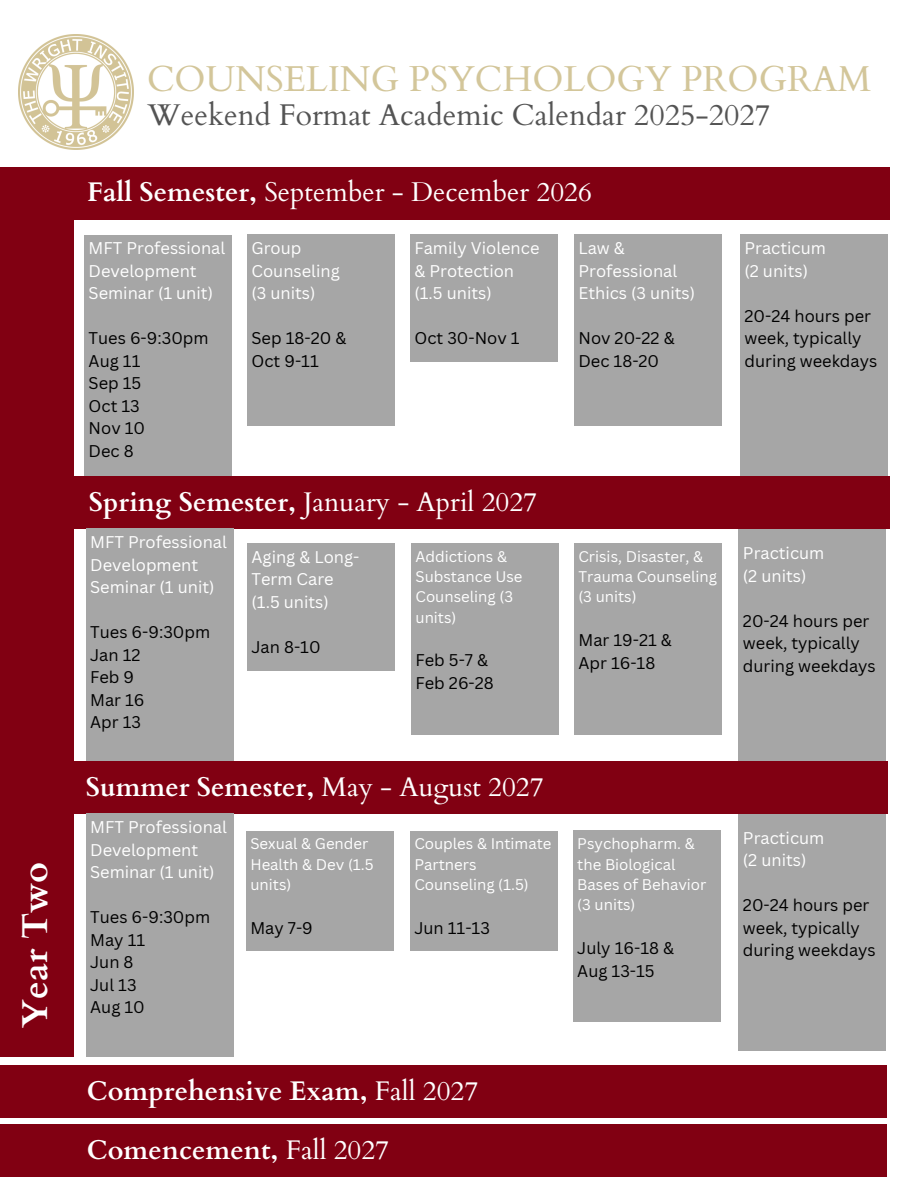
<style>
.page{position:relative;width:918px;height:1188px;background:#fff}
.page>*{position:absolute;margin:0;border:0;box-sizing:border-box;transform-origin:0 0}
.t1{font:36px "Cardo";color:#d3c69a}
.t2{font:700 36px "Cardo";color:#fff}
.t3{font:30px "Cardo";color:#545454}
.t4{font:700 27px "Cardo";color:#fff}
.t5{font:27px "Cardo";color:#fff}
.t6{font:16.5px/22.5px "Canva Sans";color:#000}
.t7{font:16.5px/22.5px "Canva Sans";color:#fff}
.t8{font:15px/20.2px "Canva Sans";color:#fff}
.s1{font-weight:700}
.s2{font-weight:400}
</style>
<div class="page">
<img style="left:19px;top:34px;width:114px;height:115px">
<div style="left:0;top:168px;width:73px;height:889px;background:#810012"></div>
<div style="left:66px;top:168px;width:823px;height:52px;background:#810012"></div>
<div style="left:740px;top:235px;width:148px;height:251px;background:#a6a6a6"></div>
<div style="left:84px;top:235px;width:148px;height:242px;background:#a6a6a6"></div>
<div style="left:738px;top:517px;width:148px;height:254px;background:#a6a6a6"></div>
<div style="left:67px;top:476px;width:822px;height:52px;background:#810012"></div>
<div style="left:86px;top:529px;width:148px;height:233px;background:#a6a6a6"></div>
<div style="left:738px;top:802px;width:148px;height:249px;background:#a6a6a6"></div>
<div style="left:64px;top:762px;width:824px;height:52px;background:#810012"></div>
<div style="left:247px;top:235px;width:148px;height:191px;background:#a6a6a6"></div>
<div style="left:86px;top:814px;width:148px;height:243px;background:#a6a6a6"></div>
<div style="left:0;top:1065px;width:886px;height:52px;background:#810012"></div>
<div style="left:0;top:1124px;width:886px;height:53px;background:#810012"></div>
<div style="left:410px;top:235px;width:148px;height:127px;background:#a6a6a6"></div>
<div style="left:574px;top:235px;width:148px;height:191px;background:#a6a6a6"></div>
<div style="left:247px;top:543px;width:148px;height:127px;background:#a6a6a6"></div>
<div style="left:411px;top:543px;width:148px;height:191px;background:#a6a6a6"></div>
<div style="left:574px;top:543px;width:148px;height:191px;background:#a6a6a6"></div>
<div style="left:246px;top:831px;width:148px;height:119px;background:#a6a6a6"></div>
<div style="left:410px;top:831px;width:148px;height:119px;background:#a6a6a6"></div>
<div style="left:573px;top:831px;width:148px;height:191px;background:#a6a6a6"></div>
<h1 class="t2" style="left:12px;top:1028px;width:168px;rotate:-90deg">Year Two</h1>
<p class="t1" style="left:147px;top:55px;width:726px">COUNSELING PSYCHOLOGY PROGRAM</p>
<p class="t3" style="left:148px;top:95px;width:624px">Weekend Format Academic Calendar 2025-2027</p>
<h3 class="t5" style="left:87px;top:175px;width:506px"><span class="s1">Fall Semester,</span> September - December 2026</h3>
<p class="t7" style="left:89px;top:237px;width:138px">MFT Professional<br>Development<br>Seminar (1 unit)</p>
<p class="t6" style="left:89px;top:327px;width:122px">Tues 6-9:30pm</p>
<p class="t6" style="left:89px;top:349px;width:53px">Aug 11</p>
<p class="t6" style="left:89px;top:372px;width:54px">Sep 15</p>
<p class="t6" style="left:89px;top:394px;width:53px">Oct 13</p>
<p class="t6" style="left:89px;top:417px;width:58px">Nov 10</p>
<p class="t6" style="left:89px;top:439px;width:47px">Dec 8</p>
<p class="t7" style="left:252px;top:237px;width:90px">Group<br>Counseling</p>
<p class="t7" style="left:252px;top:282px;width:66px">(3 units)</p>
<p class="t6" style="left:252px;top:327px;width:96px">Sep 18-20 &amp;</p>
<p class="t6" style="left:252px;top:349px;width:69px">Oct 9-11</p>
<p class="t7" style="left:414px;top:237px;width:127px">Family Violence &amp; Protection</p>
<p class="t7" style="left:414px;top:282px;width:79px">(1.5 units)</p>
<p class="t6" style="left:414px;top:327px;width:107px">Oct 30-Nov 1</p>
<p class="t5" style="left:89px;top:484px;width:450px"><span class="s1">Spring Semester,</span> January - April 2027</p>
<p class="t7" style="left:90px;top:531px;width:138px">MFT Professional<br>Development<br>Seminar (1 unit)</p>
<p class="t6" style="left:90px;top:621px;width:122px">Tues 6-9:30pm</p>
<p class="t6" style="left:90px;top:643px;width:52px">Jan 12</p>
<p class="t6" style="left:90px;top:666px;width:46px">Feb 9</p>
<p class="t6" style="left:90px;top:688px;width:56px">Mar 16</p>
<p class="t6" style="left:90px;top:711px;width:52px">Apr 13</p>
<p class="t7" style="left:252px;top:545px;width:109px">Aging &amp; Long-<br>Term Care</p>
<p class="t7" style="left:252px;top:590px;width:79px">(1.5 units)</p>
<p class="t6" style="left:252px;top:635px;width:71px">Jan 8-10</p>
<p class="t8" style="left:416px;top:546px;width:108px">Addictions &amp;<br>Substance Use<br>Counseling (3 units)</p>
<p class="t6" style="left:416px;top:649px;width:74px">Feb 5-7 &amp;</p>
<p class="t6" style="left:416px;top:671px;width:80px">Feb 26-28</p>
<p class="t4" style="left:86px;top:770px;width:459px">Summer Semester, <span class="s2">May - August 2027</span></p>
<p class="t7" style="left:90px;top:816px;width:138px">MFT Professional<br>Development<br>Seminar (1 unit)</p>
<p class="t6" style="left:90px;top:906px;width:122px">Tues 6-9:30pm</p>
<p class="t6" style="left:90px;top:928px;width:57px">May 11</p>
<p class="t6" style="left:90px;top:951px;width:45px">Jun 8</p>
<p class="t6" style="left:90px;top:973px;width:48px">Jul 13</p>
<p class="t6" style="left:90px;top:996px;width:56px">Aug 10</p>
<p class="t8" style="left:250px;top:834px;width:125px">Sexual &amp; Gender<br>Health &amp; Dev (1.5 units)</p>
<p class="t6" style="left:250px;top:916px;width:64px">May 7-9</p>
<p class="t8" style="left:414px;top:834px;width:139px">Couples &amp; Intimate<br>Partners<br>Counseling (1.5)</p>
<p class="t6" style="left:414px;top:916px;width:77px">Jun 11-13</p>
<p class="t4" style="left:87px;top:1073px;width:393px">Comprehensive Exam, <span class="s2">Fall 2027</span></p>
<p class="t4" style="left:87px;top:1132px;width:304px">Comencement, <span class="s2">Fall 2027</span></p>
<h4 class="t7" style="left:578px;top:237px;width:118px">Law &amp;<br>Professional<br>Ethics (3 units)</h4>
<p class="t6" style="left:578px;top:327px;width:98px">Nov 20-22 &amp;</p>
<p class="t6" style="left:578px;top:349px;width:82px">Dec 18-20</p>
<p class="t8" style="left:578px;top:546px;width:140px">Crisis, Disaster, &amp;<br>Trauma Counseling (3 units)</p>
<p class="t6" style="left:578px;top:629px;width:95px">Mar 19-21 &amp;</p>
<p class="t6" style="left:578px;top:651px;width:78px">Apr 16-18</p>
<p class="t8" style="left:577px;top:834px;width:131px">Psychopharm. &amp; the Biological<br>Bases of Behavior (3 units)</p>
<h4 class="t6" style="left:577px;top:936px;width:98px">July 16-18 &amp;</h4>
<h4 class="t6" style="left:577px;top:959px;width:79px">Aug 13-15</h4>
<h2 class="t7" style="left:745px;top:237px;width:83px">Practicum</h2>
<h4 class="t7" style="left:745px;top:259px;width:65px">(2 units)</h4>
<p class="t6" style="left:745px;top:304px;width:134px">20-24 hours per week, typically during weekdays</p>
<p class="t7" style="left:743px;top:542px;width:83px">Practicum</p>
<p class="t7" style="left:743px;top:564px;width:65px">(2 units)</p>
<p class="t6" style="left:743px;top:609px;width:134px">20-24 hours per week, typically during weekdays</p>
<p class="t7" style="left:743px;top:826px;width:83px">Practicum</p>
<p class="t7" style="left:743px;top:849px;width:65px">(2 units)</p>
<h4 class="t6" style="left:743px;top:894px;width:134px">20-24 hours per week, typically during weekdays</h4>
</div>
